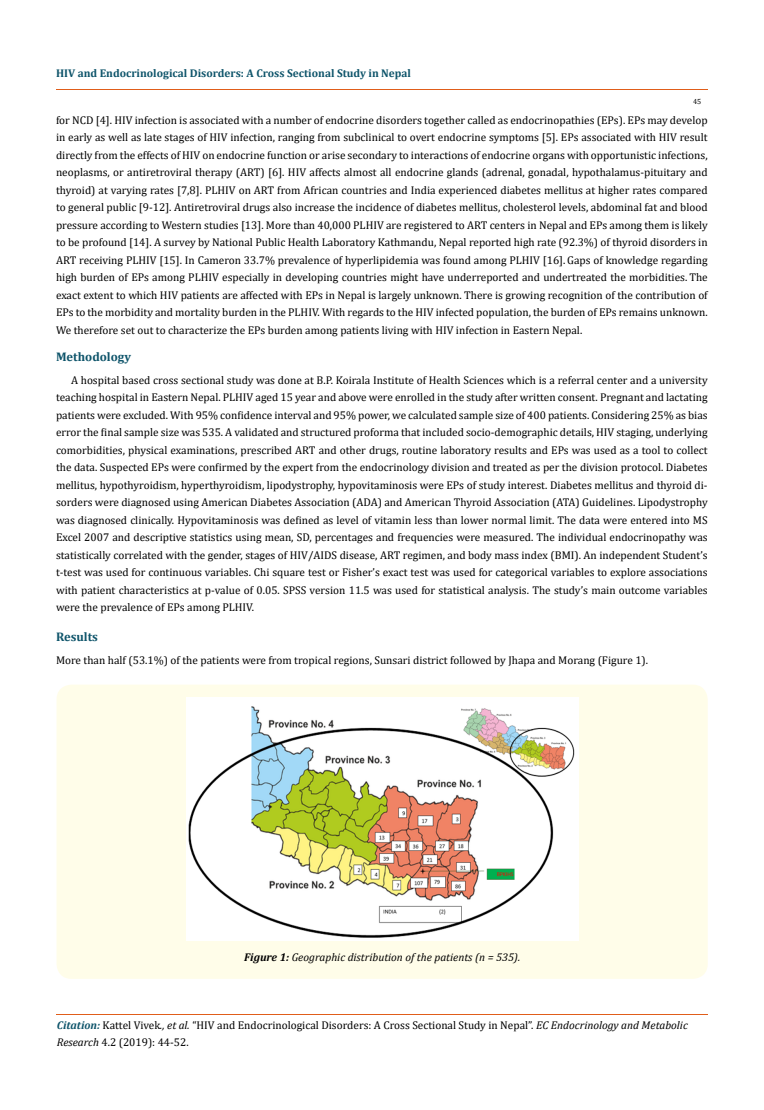
<style>
.page{position:relative;width:764px;height:1110px;background:#fff}
.page>*{position:absolute;margin:0;border:0;box-sizing:border-box;transform-origin:0 0}
.t1{font:700 12.5px "Cambria";color:#0e546a}
.t2{font:11.25px/17.5px "Cambria";color:#000;text-align:justify}
.t3{font:700 11.25px "Cambria";color:#0e546a}
.t4{font:italic 11.25px "Cambria";color:#000}
.t5{font:7.5px "Cambria";color:#000}
.s1{font-weight:700}
.s2{font-weight:700;font-style:italic;color:#0e546a}
.s3{font-style:italic}
</style>
<div class="page">
<hr style="left:56px;top:90px;width:652px;height:1px;background:#e05d1a">
<hr style="left:56px;top:1015px;width:652px;height:1px;background:#e05d1a">
<div style="left:57px;top:685px;width:650px;height:294px;background:#fffde9;border-radius:15px"></div>
<img style="left:186px;top:697px;width:392px;height:243px">
<p class="t3" style="left:56px;top:65px;width:356px">HIV and Endocrinological Disorders: A Cross Sectional Study in Nepal</p>
<p class="t5" style="left:693px;top:97px;width:10px">45</p>
<p class="t2" style="left:56px;top:111px;width:653px">for NCD [4]. HIV infection is associated with a number of endocrine disorders together called as endocrinopathies (EPs). EPs may develop in early as well as late stages of HIV infection, ranging from subclinical to overt endocrine symptoms [5]. EPs associated with HIV result directly from the effects of HIV on endocrine function or arise secondary to interactions of endocrine organs with opportunistic infections, neoplasms, or antiretroviral therapy (ART) [6]. HIV affects almost all endocrine glands (adrenal, gonadal, hypothalamus-pituitary and thyroid) at varying rates [7,8]. PLHIV on ART from African countries and India experienced diabetes mellitus at higher rates compared to general public [9-12]. Antiretroviral drugs also increase the incidence of diabetes mellitus, cholesterol levels, abdominal fat and blood pressure according to Western studies [13]. More than 40,000 PLHIV are registered to ART centers in Nepal and EPs among them is likely to be profound [14]. A survey by National Public Health Laboratory Kathmandu, Nepal reported high rate (92.3%) of thyroid disorders in ART receiving PLHIV [15]. In Cameron 33.7% prevalence of hyperlipidemia was found among PLHIV [16].Gaps of knowledge regarding high burden of EPs among PLHIV especially in developing countries might have underreported and undertreated the morbidities. The exact extent to which HIV patients are affected with EPs in Nepal is largely unknown. There is growing recognition of the contribution of EPs to the morbidity and mortality burden in the PLHIV. With regards to the HIV infected population, the burden of EPs remains unknown.<br>We therefore set out to characterize the EPs burden among patients living with HIV infection in Eastern Nepal.</p>
<p class="t1" style="left:56px;top:348px;width:77px">Methodology</p>
<p class="t2" style="left:56px;top:371px;width:653px;text-indent:15px">A hospital based cross sectional study was done at B.P. Koirala Institute of Health Sciences which is a referral center and a university teaching hospital in Eastern Nepal. PLHIV aged 15 year and above were enrolled in the study after written consent. Pregnant and lactating patients were excluded. With 95% confidence interval and 95% power, we calculated sample size of 400 patients. Considering 25% as bias error the final sample size was 535. A validated and structured proforma that included socio-demographic details, HIV staging, underlying comorbidities, physical examinations, prescribed ART and other drugs, routine laboratory results and EPs was used as a tool to collect the data. Suspected EPs were confirmed by the expert from the endocrinology division and treated as per the division protocol. Diabetes mellitus, hypothyroidism, hyperthyroidism, lipodystrophy, hypovitaminosis were EPs of study interest. Diabetes mellitus and thyroid di&shy;sorders were diagnosed using American Diabetes Association (ADA) and American Thyroid Association (ATA) Guidelines. Lipodystrophy was diagnosed clinically. Hypovitaminosis was defined as level of vitamin less than lower normal limit. The data were entered into MS Excel 2007 and descriptive statistics using mean, SD, percentages and frequencies were measured. The individual endocrinopathy was statistically correlated with the gender, stages of HIV/AIDS disease, ART regimen, and body mass index (BMI). An independent Student’s t-test was used for continuous variables. Chi square test or Fisher’s exact test was used for categorical variables to explore associations with patient characteristics at p-value of 0.05. SPSS version 11.5 was used for statistical analysis. The study’s main outcome variables were the prevalence of EPs among PLHIV.</p>
<p class="t1" style="left:56px;top:628px;width:44px">Results</p>
<p class="t2" style="left:56px;top:651px;width:594px">More than half (53.1%) of the patients were from tropical regions, Sunsari district followed by Jhapa and Morang (Figure 1).</p>
<p class="t4" style="left:244px;top:950px;width:278px"><span class="s1">Figure 1:</span> Geographic distribution of the patients (n = 535).</p>
<p class="t2" style="left:57px;top:1016px;width:632px"><span class="s2">Citation:</span> Kattel Vivek<span class="s3">., et al.</span> “HIV and Endocrinological Disorders: A Cross Sectional Study in Nepal”. <span class="s3">EC Endocrinology and Metabolic<br>Research</span> 4.2 (2019): 44-52.</p>
</div>
